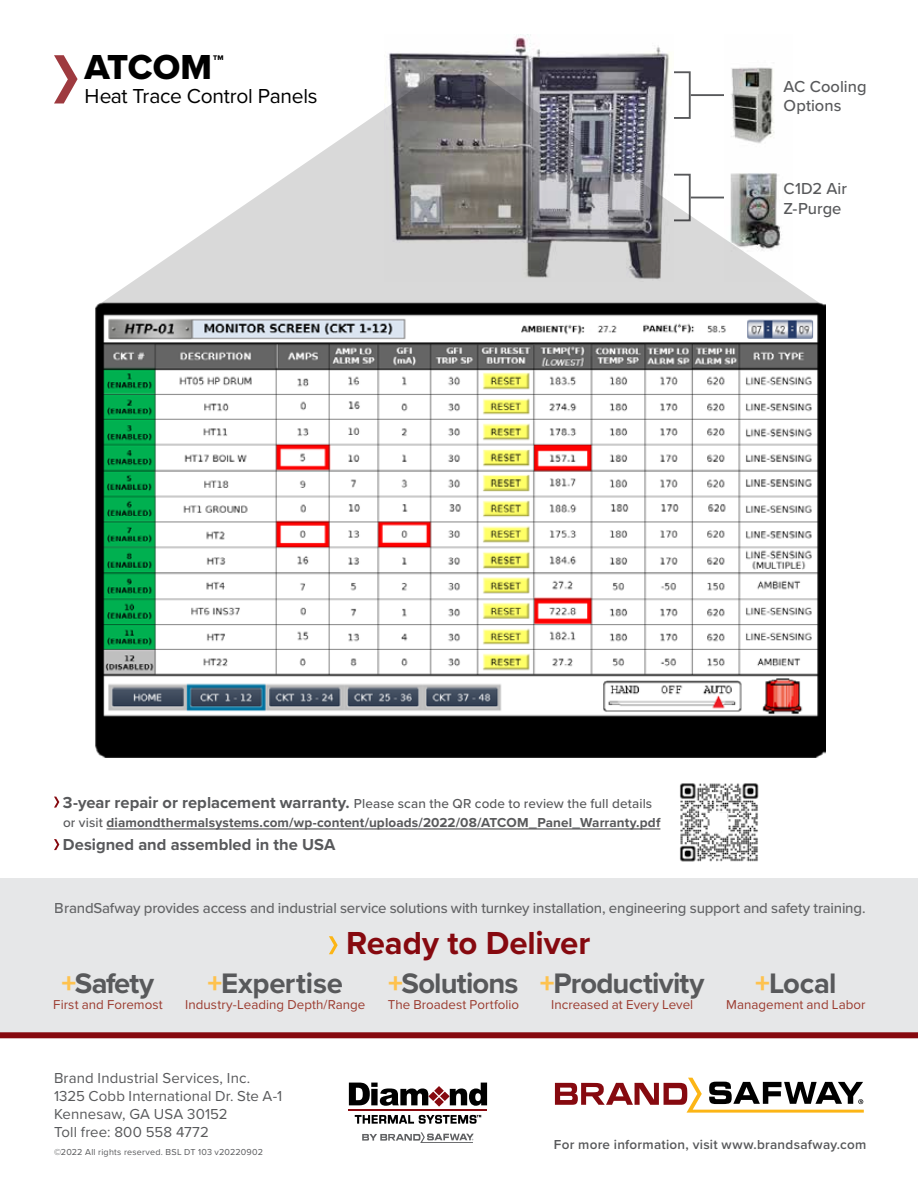
<style>
.page{position:relative;width:918px;height:1188px;background:#fff}
.page>*{position:absolute;margin:0;border:0;box-sizing:border-box;transform-origin:0 0}
.t1{font:36px "Proxima Nova Extrabld";letter-spacing:-.01em;color:#000}
.t2{font:700 33px "Proxima Nova";letter-spacing:-.005em;color:#86090f}
.t3{font:700 29.25px "Proxima Nova";letter-spacing:-.025em;color:#58595b}
.t4{font:21px "Proxima Nova";letter-spacing:-.01em;color:#000}
.t5{font:500 16.5px/19.5px "Proxima Nova";letter-spacing:.005em;color:#58595b}
.t6{font:700 16.5px "Proxima Nova";color:#58595b}
.t7{font:500 15px "Proxima Nova";letter-spacing:-.015em;color:#58595b}
.t8{font:15px/18px "Proxima Nova";letter-spacing:.005em;color:#58595b}
.t9{font:700 13.5px/19.5px "Proxima Nova";letter-spacing:.01em;color:#58595b}
.t10{font:600 13.5px "Proxima Nova";letter-spacing:.02em;color:#58595b}
.t11{font:13.35px "Proxima Nova";letter-spacing:.005em;color:#9b3b2f}
.t12{font:9px "Proxima Nova";letter-spacing:.025em;color:#58595b}
.t13{font:7.05px "Proxima Nova Extrabld";color:#000}
.s1{font-size:16.5px}
.s2{font-weight:500}
.s3{font-family:"Proxima Nova Extrabld";font-weight:400;color:#fec24e}
</style>
<div class="page">
<div style="left:656px;top:71px;width:35px;height:48px;border:2px solid #58595b"></div>
<img style="left:731px;top:67px;width:42px;height:8px">
<img style="left:389px;top:35px;width:284px;height:40px">
<div style="left:0;top:878px;width:918px;height:174px;background:#e6e7e8"></div>
<svg style="left:329px;top:936px;width:9px;height:18px"></svg>
<svg style="left:0;top:1032px;width:918px;height:86px"></svg>
<svg style="left:555px;top:1078px;width:309px;height:35px"></svg>
<svg style="left:54px;top:55px;width:24px;height:48px"></svg>
<hr style="left:107px;top:828px;width:553px;height:2px;background:#58595b">
<svg style="left:54px;top:797px;width:5px;height:11px"></svg>
<svg style="left:54px;top:839px;width:5px;height:11px"></svg>
<svg style="left:362px;top:1132px;width:112px;height:11px"></svg>
<hr style="left:349px;top:1109px;width:138px;height:2px;background:#86090f">
<svg style="left:349px;top:1083px;width:138px;height:24px"></svg>
<svg style="left:355px;top:1115px;width:126px;height:9px"></svg>
<img style="left:679px;top:783px;width:80px;height:79px">
<svg style="left:710px;top:812px;width:18px;height:21px"></svg>
<img style="left:95px;top:303px;width:730px;height:454px">
<svg style="left:100px;top:75px;width:721px;height:229px"></svg>
<h1 class="t1" style="left:84px;top:41px;width:129px">ATCOM</h1>
<p class="t13" style="left:213px;top:53px;width:12px">TM</p>
<h3 class="t4" style="left:84px;top:81px;width:235px">Heat Trace Control Panels</h3>
<p class="t5" style="left:784px;top:76px;width:84px">AC Cooling<br>Options</p>
<p class="t5" style="left:784px;top:178px;width:65px">C1D2 Air<br>Z-Purge</p>
<p class="t9" style="left:63px;top:793px;width:599px"><span class="s1">3-year repair or replacement warranty.</span> <span class="s2">Please scan the QR code to review the full details or visit</span> diamondthermalsystems.com/wp-content/uploads/2022/08/ATCOM_Panel_Warranty.pdf</p>
<p class="t6" style="left:63px;top:832px;width:274px">Designed and assembled in the USA</p>
<p class="t7" style="left:55px;top:897px;width:812px">BrandSafway provides access and industrial service solutions with turnkey installation, engineering support and safety training.</p>
<h2 class="t2" style="left:346px;top:919px;width:246px">Ready to Deliver</h2>
<h3 class="t3" style="left:61px;top:962px;width:94px"><span class="s3">+</span>Safety</h3>
<p class="t11" style="left:53px;top:995px;width:111px">First and Foremost</p>
<h3 class="t3" style="left:207px;top:962px;width:137px"><span class="s3">+</span>Expertise</h3>
<p class="t11" style="left:185px;top:995px;width:182px">Industry-Leading Depth/Range</p>
<h3 class="t3" style="left:388px;top:962px;width:132px"><span class="s3">+</span>Solutions</h3>
<p class="t11" style="left:388px;top:995px;width:133px">The Broadest Portfolio</p>
<h3 class="t3" style="left:540px;top:962px;width:166px"><span class="s3">+</span>Productivity</h3>
<p class="t11" style="left:551px;top:995px;width:144px">Increased at Every Level</p>
<h3 class="t3" style="left:755px;top:962px;width:83px"><span class="s3">+</span>Local</h3>
<p class="t11" style="left:726px;top:995px;width:141px">Management and Labor</p>
<p class="t8" style="left:54px;top:1068px;width:230px">Brand Industrial Services, Inc.<br>1325 Cobb International Dr. Ste A-1<br>Kennesaw, GA USA 30152<br>Toll free: 800 558 4772</p>
<p class="t12" style="left:54px;top:1145px;width:211px">©2022 All rights reserved. BSL DT 103 v20220902</p>
<p class="t10" style="left:554px;top:1134px;width:314px">For more information, visit www.brandsafway.com</p>
</div>
